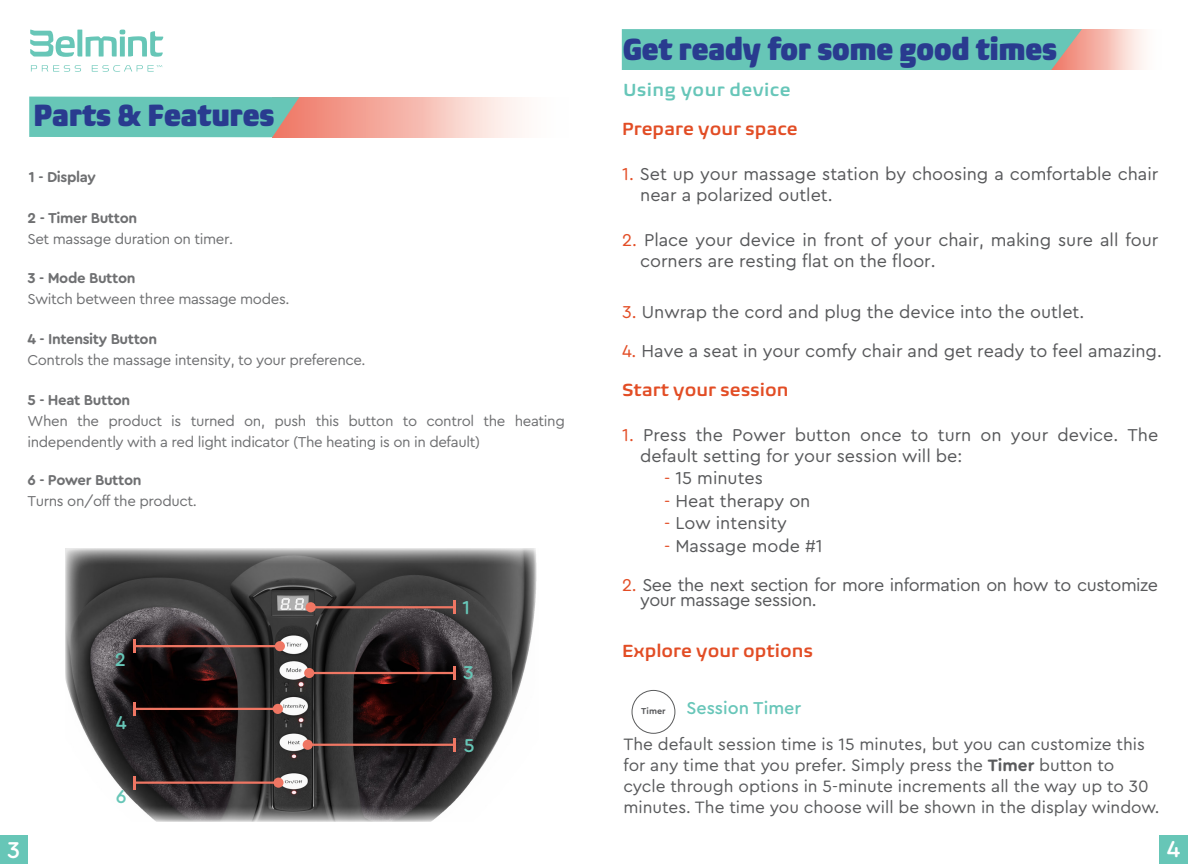
<style>
.page{position:relative;width:1188px;height:864px;background:#fff}
.page>*{position:absolute;margin:0;border:0;box-sizing:border-box;transform-origin:0 0}
.t1{font:900 condensed 31.5px "Biome Pro";color:#293b8f}
.t2{font:500 24px "Cera Round Pro";color:#fff}
.t3{font:500 19.5px "Cera Round Pro";color:#67c6b7}
.t4{font:18px/21px "Cera Round Pro";color:#58595b}
.t5{font:18px/15px "Cera Round Pro";letter-spacing:-.025em;color:#58595b}
.t6{font:600 18px "Biome Pro";color:#e24d25}
.t7{font:600 18px "Biome Pro";letter-spacing:.02em;color:#67c6b9}
.t8{font:500 18px "Cera Round Pro";color:#68c6b9}
.t9{font:17.25px/21px "Cera Round Pro";color:#595a5c}
.t10{font:15px/21px "Cera Round Pro";letter-spacing:-.025em;color:#6f7072}
.t11{font:700 15px "Cera Round Pro";letter-spacing:-.025em;color:#6f7072}
.t12{font:700 9px "Cera Round Pro";color:#595a5c}
.s1{color:#e34d25}
.s2{font-weight:700}
</style>
<div class="page">
<svg style="left:1082px;top:29px;width:63px;height:41px;background:#f8cac2"></svg>
<div style="left:622px;top:29px;width:460px;height:41px;background:#67c6b7"></div>
<svg style="left:299px;top:97px;width:224px;height:40px;background:#f6bbb0"></svg>
<div style="left:29px;top:97px;width:270px;height:40px;background:#67c6b7"></div>
<img style="left:65px;top:549px;width:472px;height:272px">
<svg style="left:31px;top:65px;width:50px;height:7px"></svg>
<svg style="left:92px;top:65px;width:70px;height:7px"></svg>
<svg style="left:30px;top:30px;width:133px;height:27px"></svg>
<div style="left:0;top:835px;width:28px;height:29px;background:#67c6b7"></div>
<div style="left:1159px;top:835px;width:29px;height:29px;background:#67c6b7"></div>
<div style="left:632px;top:690px;width:43px;height:44px;border:1px solid #5a5b5c;border-radius:50%"></div>
<hr style="left:310px;top:606px;width:144px;height:2px;background:#ef7663">
<div style="left:306px;top:602px;width:10px;height:10px;background:#ef7663;border-radius:50%"></div>
<svg style="left:453px;top:601px;width:2px;height:13px"></svg>
<hr style="left:134px;top:645px;width:146px;height:2px;background:#ef7663">
<svg style="left:133px;top:640px;width:2px;height:13px"></svg>
<div style="left:275px;top:641px;width:10px;height:10px;background:#ef7663;border-radius:50%"></div>
<hr style="left:309px;top:672px;width:145px;height:2px;background:#ef7663">
<div style="left:304px;top:668px;width:10px;height:10px;background:#ef7663;border-radius:50%"></div>
<svg style="left:453px;top:666px;width:2px;height:14px"></svg>
<hr style="left:134px;top:708px;width:144px;height:2px;background:#ef7663">
<svg style="left:133px;top:702px;width:2px;height:13px"></svg>
<div style="left:273px;top:704px;width:10px;height:10px;background:#ef7663;border-radius:50%"></div>
<hr style="left:307px;top:744px;width:147px;height:2px;background:#ef7663">
<div style="left:303px;top:740px;width:10px;height:10px;background:#ef7663;border-radius:50%"></div>
<svg style="left:453px;top:738px;width:2px;height:13px"></svg>
<hr style="left:134px;top:782px;width:145px;height:2px;background:#ef7663">
<svg style="left:133px;top:776px;width:2px;height:13px"></svg>
<div style="left:273px;top:778px;width:11px;height:10px;background:#ef7663;border-radius:50%"></div>
<h1 class="t1" style="left:34px;top:95px;width:242px">Parts &amp; Features</h1>
<p class="t11" style="left:29px;top:167px;width:69px">1 - Display</p>
<p class="t11" style="left:27px;top:208px;width:111px">2 - Timer Button</p>
<p class="t10" style="left:27px;top:228px;width:207px">Set massage duration on timer.</p>
<p class="t11" style="left:27px;top:268px;width:110px">3 - Mode Button</p>
<p class="t10" style="left:27px;top:288px;width:264px">Switch between three massage modes.</p>
<p class="t11" style="left:27px;top:328px;width:131px">4 - Intensity Button</p>
<p class="t10" style="left:27px;top:349px;width:340px">Controls the massage intensity, to your preference.</p>
<p class="t11" style="left:27px;top:389px;width:104px">5 - Heat Button</p>
<p class="t10" style="left:27px;top:409px;width:539px">When the product is turned on, push this button to control the heating independently with a red light indicator (The heating is on in default)</p>
<p class="t11" style="left:27px;top:470px;width:116px">6 - Power Button</p>
<p class="t10" style="left:27px;top:490px;width:171px">Turns on/off the product.</p>
<p class="t3" style="left:115px;top:646px;width:13px">2</p>
<p class="t3" style="left:116px;top:709px;width:12px">4</p>
<p class="t3" style="left:116px;top:783px;width:12px">6</p>
<p class="t3" style="left:463px;top:594px;width:9px">1</p>
<p class="t3" style="left:463px;top:659px;width:12px">3</p>
<p class="t3" style="left:464px;top:732px;width:12px">5</p>
<h1 class="t1" style="left:623px;top:29px;width:436px">Get ready for some good times</h1>
<p class="t7" style="left:623px;top:78px;width:169px">Using your device</p>
<p class="t6" style="left:622px;top:117px;width:177px">Prepare your space</p>
<p class="t4" style="left:640px;top:162px;width:520px;text-indent:-18px"><span class="s1">1.</span> Set up your massage station by choosing a comfortable chair near a polarized outlet.</p>
<p class="t4" style="left:640px;top:228px;width:520px;text-indent:-18px"><span class="s1">2.</span> Place your device in front of your chair, making sure all four corners are resting flat on the floor.</p>
<p class="t4" style="left:622px;top:300px;width:464px"><span class="s1">3.</span> Unwrap the cord and plug the device into the outlet.</p>
<p class="t4" style="left:622px;top:339px;width:541px"><span class="s1">4.</span> Have a seat in your comfy chair and get ready to feel amazing.</p>
<p class="t6" style="left:622px;top:378px;width:168px">Start your session</p>
<p class="t4" style="left:640px;top:423px;width:520px;text-indent:-18px"><span class="s1">1.</span> Press the Power button once to turn on your device. The default setting for your session will be:</p>
<p class="t4" style="left:664px;top:467px;width:100px"><span class="s1">-</span> 15 minutes</p>
<p class="t4" style="left:664px;top:489px;width:148px"><span class="s1">-</span> Heat therapy on</p>
<p class="t4" style="left:664px;top:512px;width:124px"><span class="s1">-</span> Low intensity</p>
<p class="t4" style="left:664px;top:534px;width:160px"><span class="s1">-</span> Massage mode #1</p>
<p class="t5" style="left:640px;top:576px;width:520px;text-indent:-18px"><span class="s1">2.</span> See the next section for more information on how to customize your massage session.</p>
<p class="t6" style="left:622px;top:639px;width:192px">Explore your options</p>
<p class="t8" style="left:686px;top:696px;width:116px">Session Timer</p>
<p class="t9" style="left:623px;top:733px;width:538px">The default session time is 15 minutes, but you can customize this for any time that you prefer. Simply press the <span class="s2">Timer</span> button to cycle through options in 5-minute increments all the way up to 30 minutes. The time you choose will be shown in the display window.</p>
<p class="t12" style="left:641px;top:705px;width:26px">Timer</p>
<h2 class="t2" style="left:7px;top:834px;width:15px">3</h2>
<h2 class="t2" style="left:1167px;top:832px;width:15px">4</h2>
</div>
